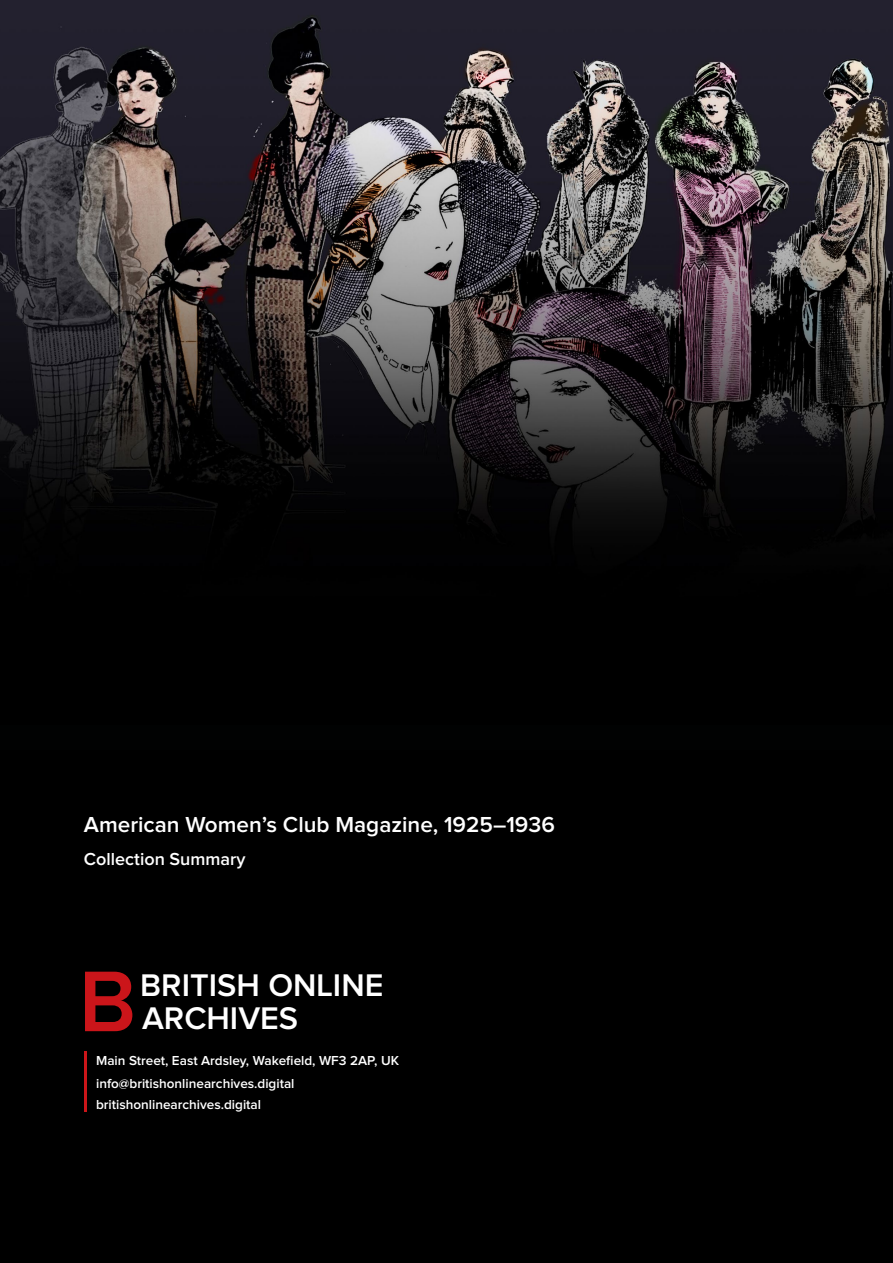
<style>
.page{position:relative;width:893px;height:1263px;background:#fff}
.page>*{position:absolute;margin:0;border:0;box-sizing:border-box;transform-origin:0 0}
.t1{font:600 89.25px "Proxima Nova";color:#cb151a}
.t2{font:600 32.4px/33px "Proxima Nova";color:#fff}
.t3{font:600 22.5px "Proxima Nova";color:#fff}
.t4{font:600 18px "Proxima Nova";color:#fff}
.t5{font:600 13.5px "Proxima Nova";color:#fff}
</style>
<div class="page">
<img style="left:0;top:0;width:893px;height:1263px">
<hr style="left:84px;top:1052px;width:3px;height:60px;background:#cb1519">
<div style="left:0;top:725px;width:893px;height:25px;background:#010202"></div>
<p class="t3" style="left:84px;top:814px;width:472px">American Women’s Club Magazine, 1925–1936</p>
<p class="t4" style="left:84px;top:851px;width:163px">Collection Summary</p>
<p class="t1" style="left:79px;top:961px;width:59px">B</p>
<p class="t2" style="left:140px;top:970px;width:245px">BRITISH ONLINE<br>ARCHIVES</p>
<p class="t5" style="left:96px;top:1054px;width:305px">Main Street, East Ardsley, Wakefield, WF3 2AP, UK</p>
<p class="t5" style="left:96px;top:1078px;width:200px">info@britishonlinearchives.digital</p>
<p class="t5" style="left:96px;top:1098px;width:167px">britishonlinearchives.digital</p>
</div>
